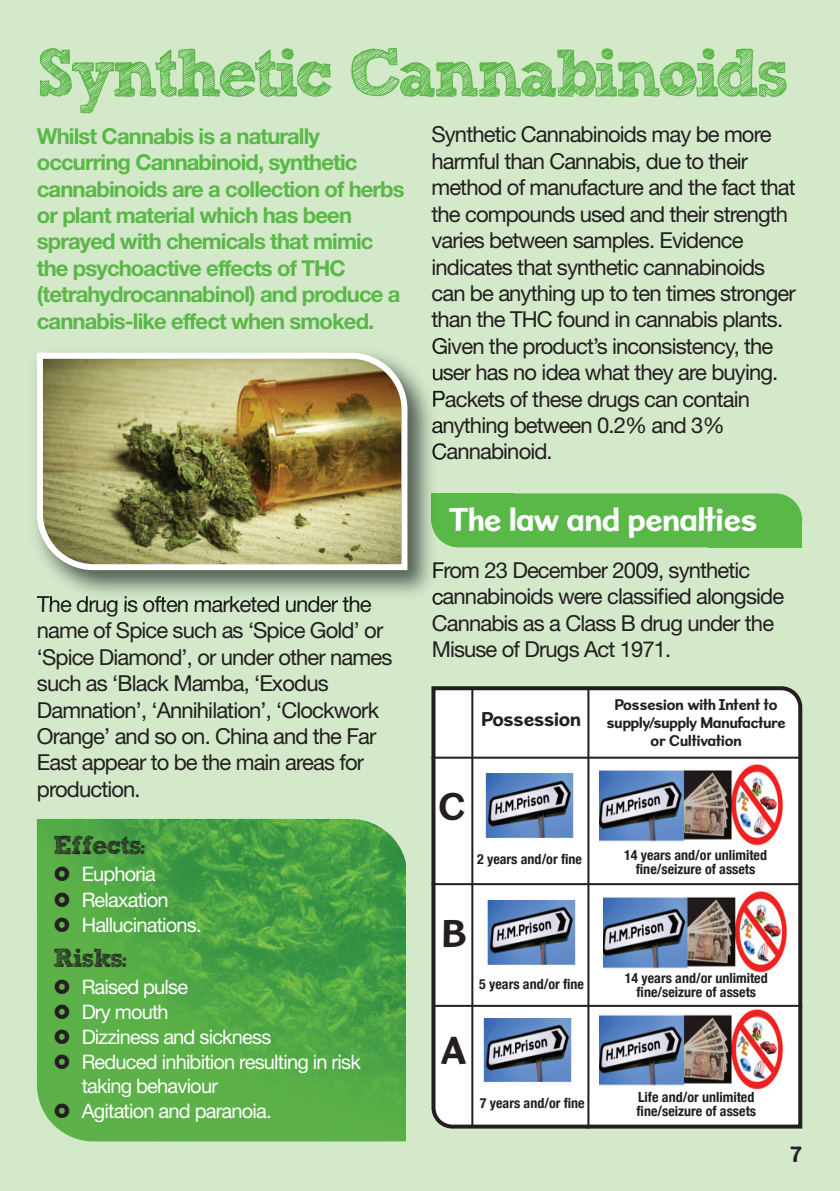
<style>
.page{position:relative;width:840px;height:1191px;background:#fff}
.page>*{position:absolute;margin:0;border:0;box-sizing:border-box;transform-origin:0 0}
.t1{font:68px "Sketch Rockwell";letter-spacing:-.065em;color:#59b847}
.t2{font:700 40px "Sweater School Rg";color:#231f20}
.t3{font:700 34px "Sweater School Rg";letter-spacing:-.04em;color:#fff}
.t4{font:26px "Sketch Rockwell";letter-spacing:-.04em;color:#231f20}
.t5{font:700 24px "Sweater School Rg";color:#231f20}
.t6{font:22px/26.4px "Helvetica Neue LT Std";letter-spacing:-.04em;color:#231f20}
.t7{font:700 22px/26.4px "Helvetica Neue LT Std";letter-spacing:-.04em;color:#59b847}
.t8{font:700 20.8px "Sweater School Rg";letter-spacing:-.04em;color:#231f20}
.t9{font:20px/25px "Helvetica Neue LT Std";letter-spacing:-.04em;color:#fff}
.t10{font:700 16px/18px "Sweater School Rg";letter-spacing:-.04em;color:#231f20;text-align:center}
.t11{font:700 condensed 14px/14px "Helvetica Neue";color:#231f20;text-align:center}
.s1{font-size:24px}
</style>
<div class="page">
<div style="left:0;top:0;width:839px;height:1191px;background:#d4e8ca"></div>
<div style="left:431px;top:493px;width:370px;height:54px;background:#59b847;border-radius:27px"></div>
<div style="left:708px;top:520px;width:93px;height:27px;background:#59b847"></div>
<div style="left:431px;top:493px;width:82px;height:29px;background:#59b847"></div>
<svg style="left:431px;top:686px;width:370px;height:442px;background:#efefef"></svg>
<img style="left:37px;top:819px;width:368px;height:322px">
<img style="left:35px;top:352px;width:407px;height:252px">
<img style="left:431px;top:493px;width:11px;height:49px">
<img style="left:37px;top:596px;width:186px;height:8px">
<img style="left:432px;top:342px;width:10px;height:14px">
<svg style="left:432px;top:367px;width:10px;height:13px"></svg>
<img style="left:433px;top:391px;width:9px;height:16px">
<img style="left:432px;top:420px;width:10px;height:14px">
<img style="left:432px;top:443px;width:10px;height:17px">
<img style="left:433px;top:562px;width:9px;height:16px">
<svg style="left:432px;top:591px;width:10px;height:13px"></svg>
<img style="left:37px;top:353px;width:370px;height:217px">
<hr style="left:471px;top:688px;width:2px;height:439px;background:#231f20">
<hr style="left:587px;top:689px;width:2px;height:439px;background:#231f20">
<img style="left:484px;top:774px;width:94px;height:68px">
<img style="left:599px;top:764px;width:187px;height:83px">
<img style="left:482px;top:900px;width:98px;height:69px">
<img style="left:603px;top:891px;width:186px;height:83px">
<img style="left:482px;top:1018px;width:94px;height:69px">
<img style="left:599px;top:1009px;width:187px;height:83px">
<hr style="left:431px;top:756px;width:369px;height:2px;background:#231f20">
<hr style="left:431px;top:883px;width:369px;height:2px;background:#231f20">
<hr style="left:432px;top:1004px;width:369px;height:2px;background:#231f20">
<svg style="left:55px;top:867px;width:14px;height:14px"></svg>
<svg style="left:55px;top:892px;width:14px;height:14px"></svg>
<svg style="left:55px;top:917px;width:14px;height:14px"></svg>
<svg style="left:55px;top:979px;width:14px;height:14px"></svg>
<svg style="left:55px;top:1004px;width:14px;height:15px"></svg>
<svg style="left:55px;top:1029px;width:14px;height:15px"></svg>
<svg style="left:55px;top:1054px;width:14px;height:15px"></svg>
<svg style="left:55px;top:1103px;width:14px;height:15px"></svg>
<h1 class="t1" style="left:37px;top:45px;width:753px">Synthetic Cannabinoids</h1>
<p class="t7" style="left:37px;top:125px;width:369px">Whilst Cannabis is a naturally occurring Cannabinoid, synthetic cannabinoids are a collection of herbs or plant material which has been sprayed with chemicals that mimic the psychoactive effects of THC (tetrahydrocannabinol) and produce a cannabis-like effect when smoked.</p>
<p class="t6" style="left:431px;top:124px;width:365px">Synthetic Cannabinoids may be more harmful than Cannabis, due to their method of manufacture and the fact that the compounds used and their strength varies between samples. Evidence indicates that synthetic cannabinoids can be anything up to ten times stronger than the THC found in cannabis plants.<br>Given the product’s inconsistency, the user has no idea what they are buying.<br>Packets of these drugs can contain anything between 0.2% and 3% Cannabinoid.</p>
<p class="t6" style="left:37px;top:593px;width:357px">The drug is often marketed under the name of Spice such as ‘Spice Gold’ or ‘Spice Diamond’, or under other names such as ‘Black Mamba, ‘Exodus<br>Damnation’, ‘Annihilation’, ‘Clockwork<br>Orange’ and so on. China and the Far<br>East appear to be the main areas for production.</p>
<p class="t4" style="left:53px;top:834px;width:94px">Effects<span class="s1">:</span></p>
<p class="t9" style="left:82px;top:863px;width:121px">Euphoria<br>Relaxation<br>Hallucinations.</p>
<p class="t4" style="left:53px;top:947px;width:76px">Risks:</p>
<p class="t9" style="left:82px;top:976px;width:280px">Raised pulse<br>Dry mouth<br>Dizziness and sickness<br>Reduced inhibition resulting in risk taking behaviour<br>Agitation and paranoia.</p>
<h3 class="t3" style="left:448px;top:507px;width:311px">The law and penalties</h3>
<p class="t6" style="left:431px;top:559px;width:354px">From 23 December 2009, synthetic cannabinoids were classified alongside Cannabis as a Class B drug under the Misuse of Drugs Act 1971.</p>
<p class="t8" style="left:481px;top:711px;width:102px">Possession</p>
<p class="t10" style="left:606px;top:697px;width:181px">Possesion with Intent to supply/supply Manufacture or Cultivation</p>
<h2 class="t2" style="left:437px;top:793px;width:30px">C</h2>
<p class="t11" style="left:477px;top:852px;width:106px">2 years and/or fine</p>
<p class="t11" style="left:623px;top:848px;width:144px">14 years and/or unlimited fine/seizure of assets</p>
<h2 class="t2" style="left:441px;top:919px;width:27px">B</h2>
<p class="t11" style="left:479px;top:976px;width:106px">5 years and/or fine</p>
<p class="t11" style="left:624px;top:971px;width:144px">14 years and/or unlimited fine/seizure of assets</p>
<h2 class="t2" style="left:440px;top:1036px;width:28px">A</h2>
<p class="t11" style="left:479px;top:1095px;width:106px">7 years and/or fine</p>
<p class="t11" style="left:636px;top:1089px;width:121px;text-align:left">Life and/or unlimited fine/seizure of assets</p>
<p class="t5" style="left:789px;top:1146px;width:13px">7</p>
</div>
